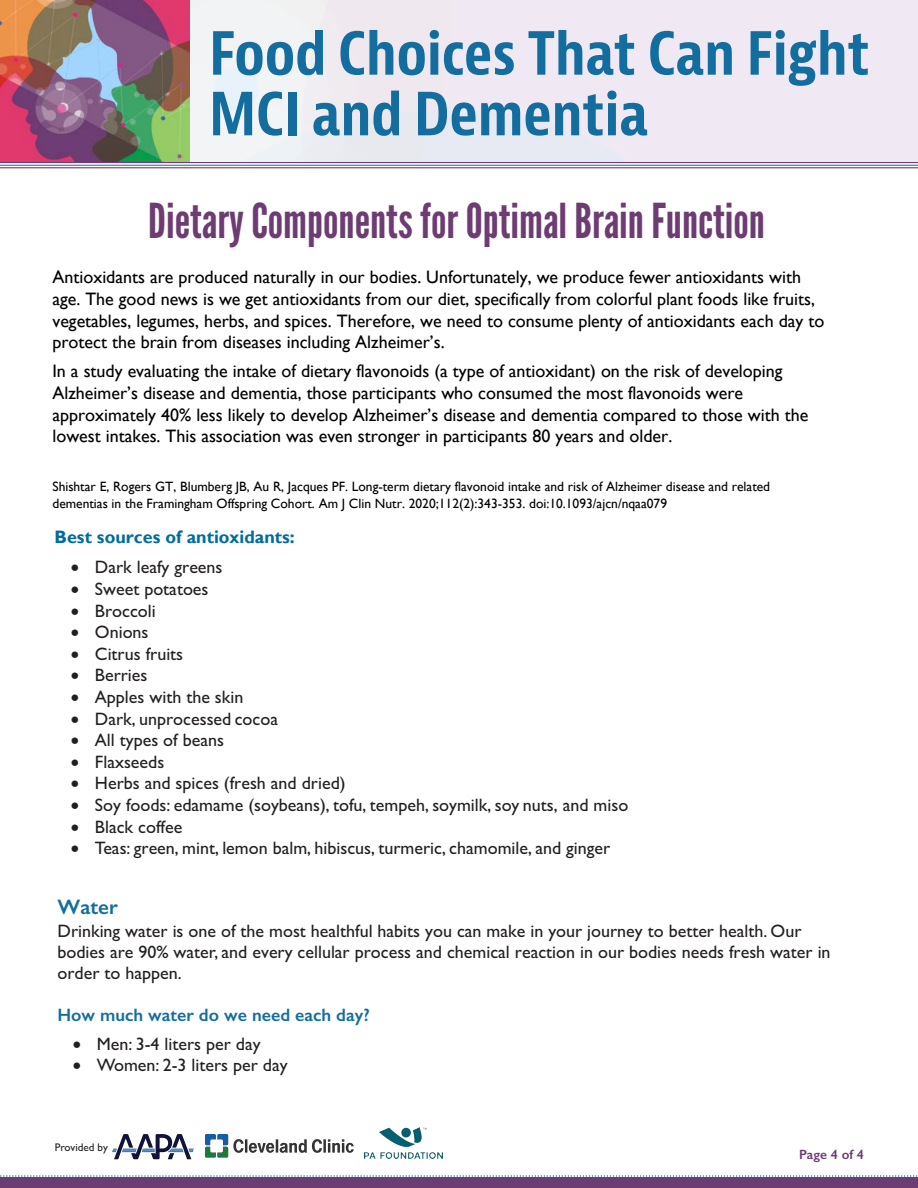
<style>
.page{position:relative;width:918px;height:1188px;background:#fff}
.page>*{position:absolute;margin:0;border:0;box-sizing:border-box;transform-origin:0 0}
.t1{font:700 condensed 57.9px/60.6px "Bernina Sans";color:#136e9f}
.t2{font:48px "League Gothic";color:#6d3c72}
.t3{font:600 21px "Gill Sans";color:#136e9f}
.t4{font:18px/21.6px "Gill Sans";color:#000}
.t5{font:18px/21.1px "Gill Sans";color:#231f20}
.t6{font:600 18px "Gill Sans";color:#136e9f}
.t7{font:700 18px "Gill Sans";color:#006d9d}
.t8{font:13.5px/16.2px "Gill Sans";color:#000}
.t9{font:600 13.5px "Gill Sans";color:#6d3c72}
.t10{font:11.1px "Gill Sans";color:#231f20}
</style>
<div class="page">
<img style="left:205px;top:1134px;width:149px;height:24px">
<img style="left:365px;top:1128px;width:77px;height:31px">
<img style="left:112px;top:1134px;width:82px;height:26px">
<div style="left:0;top:1177px;width:918px;height:11px;background:#6d3c72"></div>
<svg style="left:0;top:1175px;width:918px;height:2px"></svg>
<img style="left:189px;top:0;width:729px;height:162px">
<img style="left:0;top:0;width:189px;height:162px">
<hr style="left:0;top:162px;width:918px;height:1px;background:#6d3c72">
<hr style="left:0;top:165px;width:918px;height:1px;background:#136e9f">
<hr style="left:0;top:167px;width:918px;height:1px;background:#6d3c72">
<p class="t1" style="left:209px;top:24px;width:662px">Food Choices That Can Fight<br>MCI and Dementia</p>
<p class="t2" style="left:148px;top:192px;width:618px">Dietary Components for Optimal Brain Function</p>
<p class="t4" style="left:52px;top:267px;width:773px">Antioxidants are produced naturally in our bodies. Unfortunately, we produce fewer antioxidants with age. The good news is we get antioxidants from our diet, specifically from colorful plant foods like fruits, vegetables, legumes, herbs, and spices. Therefore, we need to consume plenty of antioxidants each day to protect the brain from diseases including Alzheimer’s.</p>
<p class="t4" style="left:52px;top:361px;width:757px">In a study evaluating the intake of dietary flavonoids (a type of antioxidant) on the risk of developing Alzheimer’s disease and dementia, those participants who consumed the most flavonoids were approximately 40% less likely to develop Alzheimer’s disease and dementia compared to those with the lowest intakes. This association was even stronger in participants 80 years and older.</p>
<p class="t8" style="left:52px;top:479px;width:719px">Shishtar E, Rogers GT, Blumberg JB, Au R, Jacques PF. Long-term dietary flavonoid intake and risk of Alzheimer disease and related dementias in the Framingham Offspring Cohort. Am J Clin Nutr. 2020;112(2):343-353. doi:10.1093/ajcn/nqaa079</p>
<p class="t7" style="left:54px;top:526px;width:242px">Best sources of antioxidants:</p>
<p class="t5" style="left:71px;top:559px;width:153px">• Dark leafy greens</p>
<p class="t5" style="left:71px;top:580px;width:139px">• Sweet potatoes</p>
<p class="t5" style="left:71px;top:602px;width:86px">• Broccoli</p>
<p class="t5" style="left:71px;top:624px;width:79px">• Onions</p>
<p class="t5" style="left:71px;top:645px;width:114px">• Citrus fruits</p>
<p class="t5" style="left:71px;top:667px;width:78px">• Berries</p>
<p class="t5" style="left:71px;top:688px;width:174px">• Apples with the skin</p>
<p class="t5" style="left:71px;top:710px;width:209px">• Dark, unprocessed cocoa</p>
<p class="t5" style="left:71px;top:732px;width:155px">• All types of beans</p>
<p class="t5" style="left:71px;top:753px;width:95px">• Flaxseeds</p>
<p class="t5" style="left:71px;top:775px;width:276px">• Herbs and spices (fresh and dried)</p>
<p class="t5" style="left:71px;top:796px;width:559px">• Soy foods: edamame (soybeans), tofu, tempeh, soymilk, soy nuts, and miso</p>
<p class="t5" style="left:71px;top:818px;width:113px">• Black coffee</p>
<p class="t5" style="left:71px;top:840px;width:541px">• Teas: green, mint, lemon balm, hibiscus, turmeric, chamomile, and ginger</p>
<p class="t3" style="left:58px;top:900px;width:62px">Water</p>
<p class="t5" style="left:58px;top:922px;width:775px">Drinking water is one of the most healthful habits you can make in your journey to better health. Our bodies are 90% water, and every cellular process and chemical reaction in our bodies needs fresh water in order to happen.</p>
<p class="t6" style="left:58px;top:1009px;width:314px">How much water do we need each day?</p>
<p class="t5" style="left:73px;top:1035px;width:189px">• Men: 3-4 liters per day</p>
<p class="t5" style="left:73px;top:1057px;width:216px">• Women: 2-3 liters per day</p>
<p class="t10" style="left:55px;top:1144px;width:55px">Provided by</p>
<p class="t9" style="left:799px;top:1150px;width:66px">Page 4 of 4</p>
</div>
